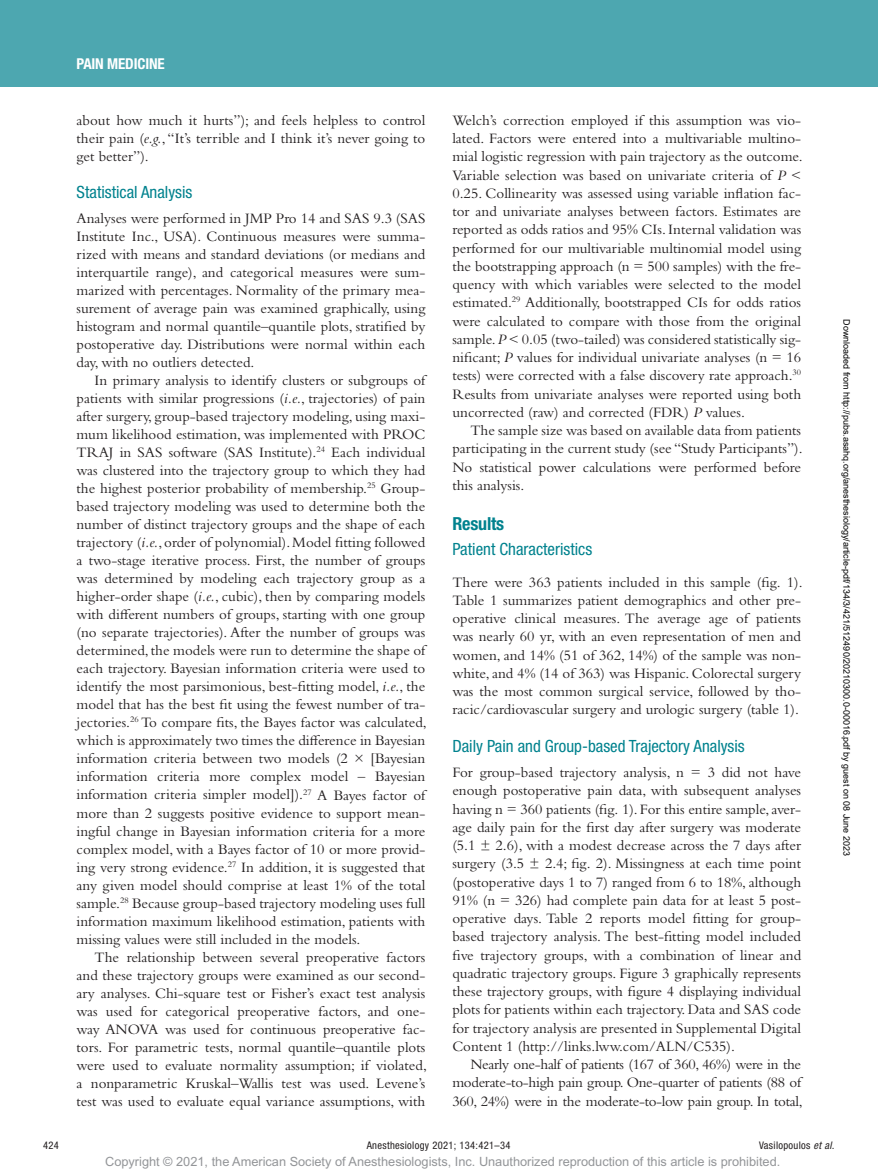
<style>
.page{position:relative;width:878px;height:1175px;background:#fff}
.page>*{position:absolute;margin:0;border:0;box-sizing:border-box;transform-origin:0 0}
.t1{font:700 condensed 18px "Helvetica Neue LT Std";letter-spacing:-.01em;color:#00828e}
.t2{font:condensed 16.8px "Helvetica Neue LT Std";color:#00828e}
.t3{font:15px/18px "Bembo Std";color:#231f20;text-align:justify}
.t4{font:700 condensed 15px "Helvetica Neue LT Std";letter-spacing:-.01em;color:#fff}
.t5{font:12.75px "Arial MT Std";color:#939598}
.t6{font:condensed 10.5px "Helvetica Neue LT Std";letter-spacing:.03em;color:#231f20}
.t7{font:9px "Arial";color:#000}
.s1{font-style:italic}
</style>
<div class="page">
<div style="left:0;top:0;width:878px;height:86px;background:#4da7b0"></div>
<p class="t4" style="left:77px;top:54px;width:90px">PAIN MEDICINE</p>
<p class="t3" style="left:77px;top:111px;width:350px">about how much it hurts”); and feels helpless to control their pain (<span class="s1">e.g.</span>, “It’s terrible and I think it’s never going to get better”).</p>
<p class="t2" style="left:77px;top:183px;width:117px">Statistical Analysis</p>
<p class="t3" style="left:77px;top:209px;width:350px">Analyses were performed in JMP Pro 14 and SAS 9.3 (SAS Institute Inc., USA). Continuous measures were summa&shy;rized with means and standard deviations (or medians and interquartile range), and categorical measures were sum&shy;marized with percentages. Normality of the primary mea&shy;surement of average pain was examined graphically, using histogram and normal quantile–quantile plots, stratified by postoperative day. Distributions were normal within each day, with no outliers detected.</p>
<p class="t3" style="left:77px;top:371px;width:352px;text-align:left;text-indent:18px">In primary analysis to identify clusters or subgroups of patients with similar progressions (<span class="s1">i.e.</span>, trajectories) of pain after surgery, group-based trajectory modeling, using maxi&shy;mum likelihood estimation, was implemented with PROC TRAJ in SAS software (SAS Institute).<sup>24</sup> Each individual was clustered into the trajectory group to which they had the highest posterior probability of membership.<sup>25</sup> Group&shy;based trajectory modeling was used to determine both the number of distinct trajectory groups and the shape of each trajectory (<span class="s1">i.e.</span>, order of polynomial). Model fitting followed a two-stage iterative process. First, the number of groups was determined by modeling each trajectory group as a higher-order shape (<span class="s1">i.e.</span>, cubic), then by comparing models with different numbers of groups, starting with one group (no separate trajectories). After the number of groups was determined, the models were run to determine the shape of each trajectory. Bayesian information criteria were used to identify the most parsimonious, best-fitting model, <span class="s1">i.e.</span>, the model that has the best fit using the fewest number of tra&shy;jectories.<sup>26</sup> To compare fits, the Bayes factor was calculated, which is approximately two times the difference in Bayesian information criteria between two models (2 × [Bayesian information criteria more complex model – Bayesian information criteria simpler model]).<sup>27</sup> A Bayes factor of more than 2 suggests positive evidence to support mean&shy;ingful change in Bayesian information criteria for a more complex model, with a Bayes factor of 10 or more provid&shy;ing very strong evidence.<sup>27</sup> In addition, it is suggested that any given model should comprise at least 1% of the total sample.<sup>28</sup> Because group-based trajectory modeling uses full information maximum likelihood estimation, patients with missing values were still included in the models.</p>
<p class="t3" style="left:77px;top:947px;width:352px;text-indent:18px">The relationship between several preoperative factors and these trajectory groups were examined as our second&shy;ary analyses. Chi-square test or Fisher’s exact test analysis was used for categorical preoperative factors, and one&shy;way ANOVA was used for continuous preoperative fac&shy;tors. For parametric tests, normal quantile–quantile plots were used to evaluate normality assumption; if violated, a nonparametric Kruskal–Wallis test was used. Levene’s test was used to evaluate equal variance assumptions, with</p>
<p class="t3" style="left:452px;top:111px;width:352px">Welch’s correction employed if this assumption was vio&shy;lated. Factors were entered into a multivariable multino&shy;mial logistic regression with pain trajectory as the outcome.<br>Variable selection was based on univariate criteria of <span class="s1">P</span> &lt; 0.25. Collinearity was assessed using variable inflation fac&shy;tor and univariate analyses between factors. Estimates are reported as odds ratios and 95% CIs. Internal validation was performed for our multivariable multinomial model using the bootstrapping approach (n = 500 samples) with the fre&shy;quency with which variables were selected to the model estimated.<sup>29</sup> Additionally, bootstrapped CIs for odds ratios were calculated to compare with those from the original sample. <span class="s1">P</span> &lt; 0.05 (two-tailed) was considered statistically sig&shy;nificant; <span class="s1">P</span> values for individual univariate analyses (n = 16 tests) were corrected with a false discovery rate approach.<sup>30<br></sup>Results from univariate analyses were reported using both uncorrected (raw) and corrected (FDR) <span class="s1">P</span> values.</p>
<p class="t3" style="left:452px;top:421px;width:352px;text-indent:18px">The sample size was based on available data from patients participating in the current study (see “Study Participants”).<br>No statistical power calculations were performed before this analysis.</p>
<p class="t1" style="left:452px;top:512px;width:53px">Results</p>
<p class="t2" style="left:452px;top:539px;width:141px">Patient Characteristics</p>
<p class="t3" style="left:452px;top:572px;width:352px">There were 363 patients included in this sample (fig. 1).<br>Table 1 summarizes patient demographics and other pre&shy;operative clinical measures. The average age of patients was nearly 60 yr, with an even representation of men and women, and 14% (51 of 362, 14%) of the sample was non&shy;white, and 4% (14 of 363) was Hispanic. Colorectal surgery was the most common surgical service, followed by tho&shy;racic/cardiovascular surgery and urologic surgery (table 1).</p>
<p class="t2" style="left:452px;top:736px;width:294px">Daily Pain and Group-based Trajectory Analysis</p>
<p class="t3" style="left:452px;top:763px;width:350px">For group-based trajectory analysis, n = 3 did not have enough postoperative pain data, with subsequent analyses having n = 360 patients (fig. 1). For this entire sample, aver&shy;age daily pain for the first day after surgery was moderate (5.1 ± 2.6), with a modest decrease across the 7 days after surgery (3.5 ± 2.4; fig. 2). Missingness at each time point (postoperative days 1 to 7) ranged from 6 to 18%, although 91% (n = 326) had complete pain data for at least 5 post&shy;operative days. Table 2 reports model fitting for group&shy;based trajectory analysis. The best-fitting model included five trajectory groups, with a combination of linear and quadratic trajectory groups. Figure 3 graphically represents these trajectory groups, with figure 4 displaying individual plots for patients within each trajectory. Data and SAS code for trajectory analysis are presented in Supplemental Digital Content 1 (http://links.lww.com/ALN/C535).</p>
<p class="t3" style="left:452px;top:1055px;width:352px;text-indent:18px">Nearly one-half of patients (167 of 360, 46%) were in the moderate-to-high pain group. One-quarter of patients (88 of 360, 24%) were in the moderate-to-low pain group. In total,</p>
<p class="t7" style="left:850px;top:319px;width:538px;rotate:90deg">Downloaded from http://pubs.asahq.org/anesthesiology/article-pdf/134/3/421/512490/20210300.0-00016.pdf by guest on 08 June 2023</p>
<p class="t6" style="left:43px;top:1139px;width:17px">424</p>
<p class="t6" style="left:367px;top:1139px;width:145px">Anesthesiology 2021; 134:421–34</p>
<p class="t6" style="left:759px;top:1139px;width:77px">Vasilopoulos <span class="s1">et al.</span></p>
<p class="t5" style="left:105px;top:1154px;width:676px">Copyright © 2021, the American Society of Anesthesiologists, Inc. Unauthorized reproduction of this article is prohibited.</p>
</div>
